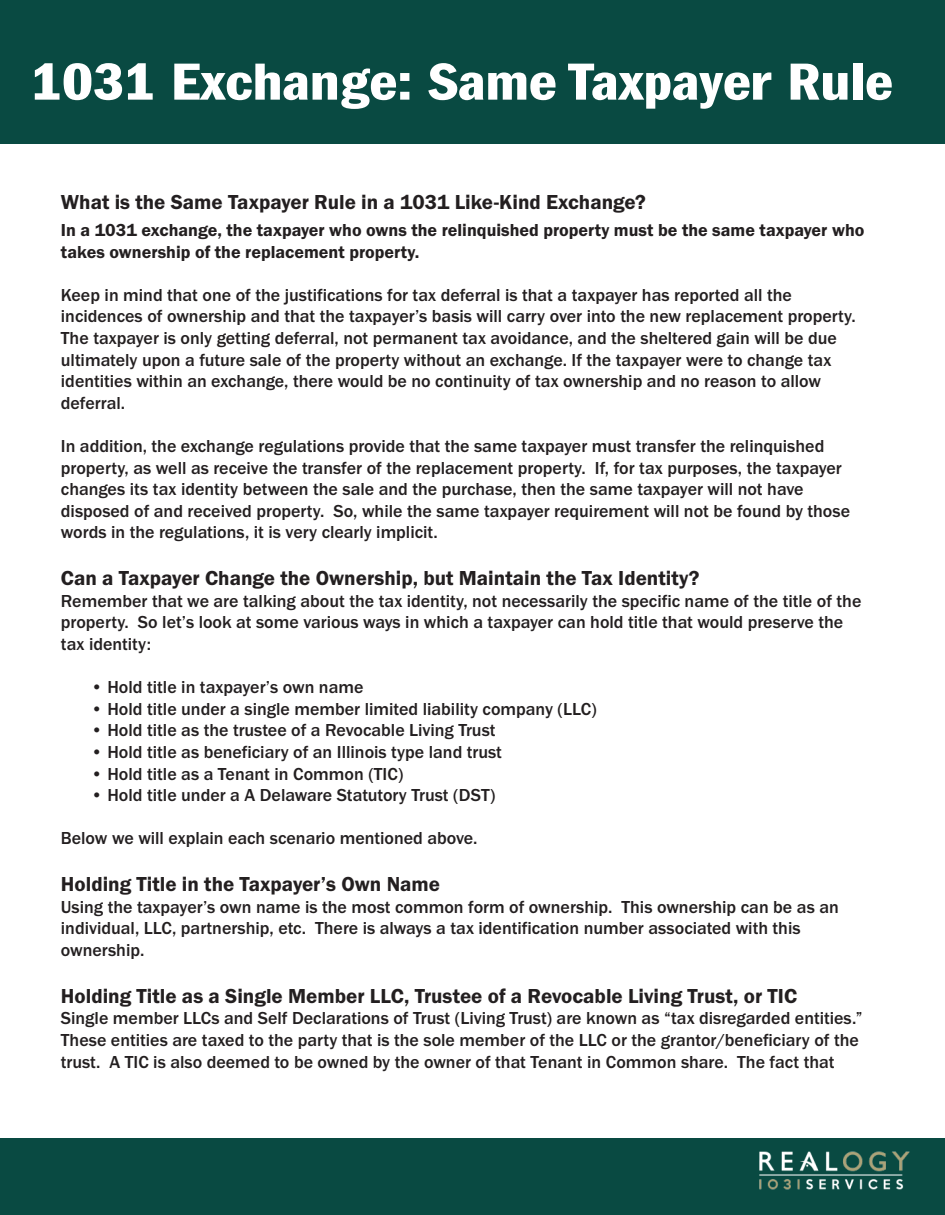
<style>
.page{position:relative;width:945px;height:1215px;background:#fff}
.page>*{position:absolute;margin:0;border:0;box-sizing:border-box;transform-origin:0 0}
.t1{font:54px "Franklin Gothic LT Pro Dm Cm";color:#fff;scale:1.35 1}
.t2{font:21px "Franklin Gothic URW Dem";color:#231f20}
.t3{font:500 18px/21.6px "Franklin Gothic URW";color:#231f20}
.t4{font:18px/21.6px "Franklin Gothic URW Dem";color:#231f20}
</style>
<div class="page">
<div style="left:0;top:1138px;width:945px;height:77px;background:#094a42"></div>
<div style="left:0;top:0;width:945px;height:143px;background:#094a42"></div>
<img style="left:759px;top:1151px;width:151px;height:39px">
<h1 class="t1" style="left:31px;top:52px;width:640px">1031 Exchange: Same Taxpayer Rule</h1>
<p class="t2" style="left:61px;top:189px;width:586px">What is the Same Taxpayer Rule in a 1031 Like-Kind Exchange?</p>
<p class="t4" style="left:61px;top:219px;width:805px">In a 1031 exchange, the taxpayer who owns the relinquished property must be the same taxpayer who takes ownership of the replacement property.</p>
<p class="t3" style="left:61px;top:284px;width:796px">Keep in mind that one of the justifications for tax deferral is that a taxpayer has reported all the incidences of ownership and that the taxpayer’s basis will carry over into the new replacement property.<br>The taxpayer is only getting deferral, not permanent tax avoidance, and the sheltered gain will be due ultimately upon a future sale of the property without an exchange. If the taxpayer were to change tax identities within an exchange, there would be no continuity of tax ownership and no reason to allow deferral.</p>
<p class="t3" style="left:61px;top:435px;width:791px">In addition, the exchange regulations provide that the same taxpayer must transfer the relinquished property, as well as receive the transfer of the replacement property. If, for tax purposes, the taxpayer changes its tax identity between the sale and the purchase, then the same taxpayer will not have disposed of and received property. So, while the same taxpayer requirement will not be found by those words in the regulations, it is very clearly implicit.</p>
<p class="t2" style="left:61px;top:565px;width:640px">Can a Taxpayer Change the Ownership, but Maintain the Tax Identity?</p>
<p class="t3" style="left:61px;top:590px;width:802px">Remember that we are talking about the tax identity, not necessarily the specific name of the title of the property. So let’s look at some various ways in which a taxpayer can hold title that would preserve the tax identity:</p>
<p class="t3" style="left:91px;top:676px;width:274px">• Hold title in taxpayer’s own name</p>
<p class="t3" style="left:91px;top:698px;width:507px">• Hold title under a single member limited liability company (LLC)</p>
<p class="t3" style="left:91px;top:719px;width:406px">• Hold title as the trustee of a Revocable Living Trust</p>
<p class="t3" style="left:91px;top:741px;width:413px">• Hold title as beneficiary of an Illinois type land trust</p>
<p class="t3" style="left:91px;top:762px;width:314px">• Hold title as a Tenant in Common (TIC)</p>
<p class="t3" style="left:91px;top:784px;width:406px">• Hold title under a A Delaware Statutory Trust (DST)</p>
<p class="t3" style="left:61px;top:827px;width:418px">Below we will explain each scenario mentioned above.</p>
<p class="t2" style="left:61px;top:871px;width:381px">Holding Title in the Taxpayer’s Own Name</p>
<p class="t3" style="left:61px;top:896px;width:779px">Using the taxpayer’s own name is the most common form of ownership. This ownership can be as an individual, LLC, partnership, etc. There is always a tax identification number associated with this ownership.</p>
<p class="t2" style="left:61px;top:983px;width:738px">Holding Title as a Single Member LLC, Trustee of a Revocable Living Trust, or TIC</p>
<p class="t3" style="left:61px;top:1007px;width:803px">Single member LLCs and Self Declarations of Trust (Living Trust) are known as “tax disregarded entities.”<br>These entities are taxed to the party that is the sole member of the LLC or the grantor/beneficiary of the trust. A TIC is also deemed to be owned by the owner of that Tenant in Common share. The fact that</p>
</div>
